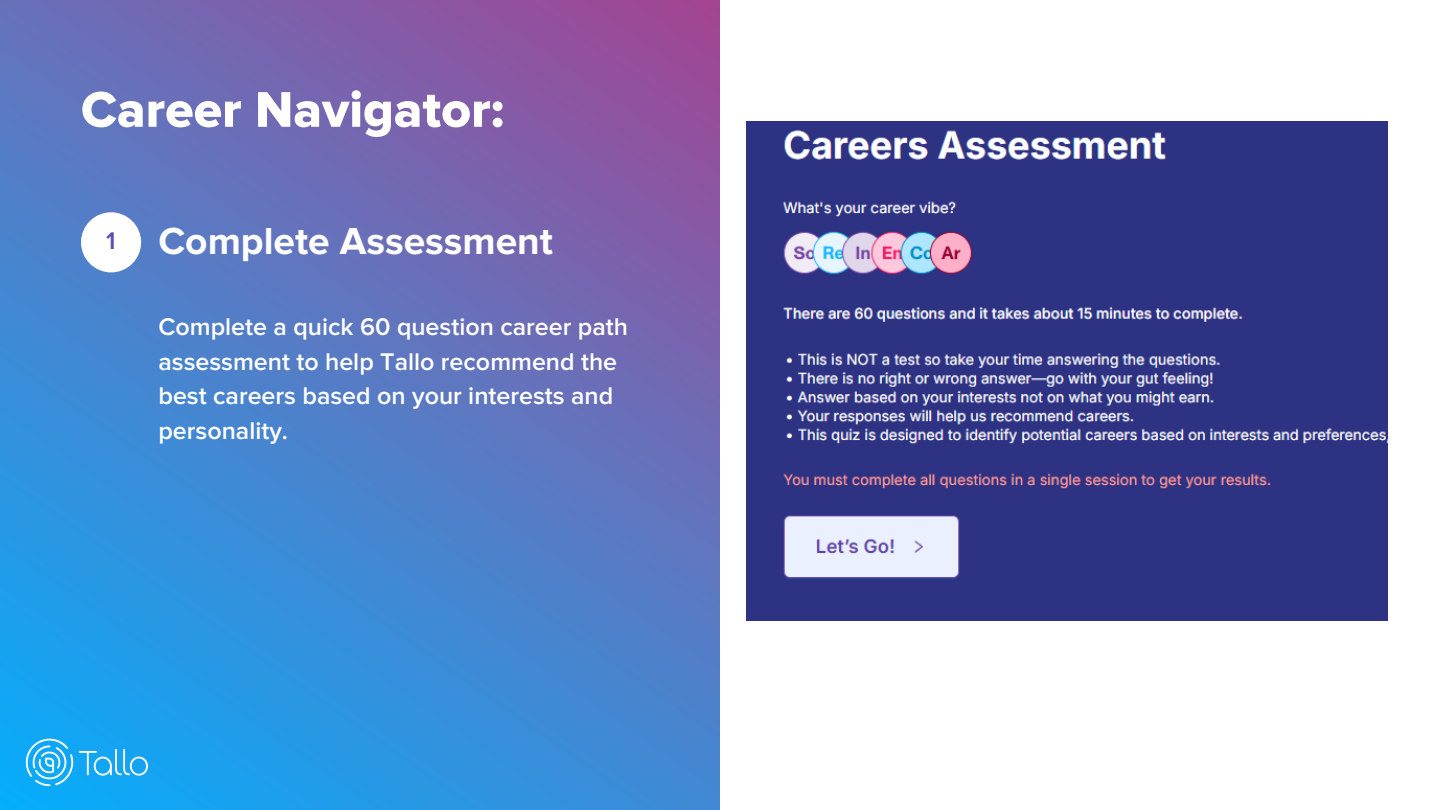
<style>
.page{position:relative;width:1440px;height:810px;background:#fff}
.page>*{position:absolute;margin:0;border:0;box-sizing:border-box;transform-origin:0 0}
.t1{font:52px "Proxima Nova Extrabld";color:#fff}
.t2{font:700 39px "Proxima Nova";color:#fff}
.t3{font:600 25px/34.5px "Proxima Nova";color:#fff}
.t4{font:600 25px "Proxima Nova";color:#5750b1}
</style>
<div class="page">
<svg style="left:0;top:0;width:720px;height:810px;background:#547bc6"></svg>
<div style="left:81px;top:212px;width:60px;height:60px;background:#fff;border-radius:50%"></div>
<img style="left:25px;top:738px;width:123px;height:48px">
<img style="left:747px;top:122px;width:640px;height:498px">
<p class="t1" style="left:81px;top:86px;width:424px">Career Navigator:</p>
<h1 class="t4" style="left:106px;top:229px;width:11px">1</h1>
<p class="t2" style="left:159px;top:223px;width:396px">Complete Assessment</p>
<p class="t3" style="left:159px;top:311px;width:471px">Complete a quick 60 question career path assessment to help Tallo recommend the best careers based on your interests and personality.</p>
</div>
